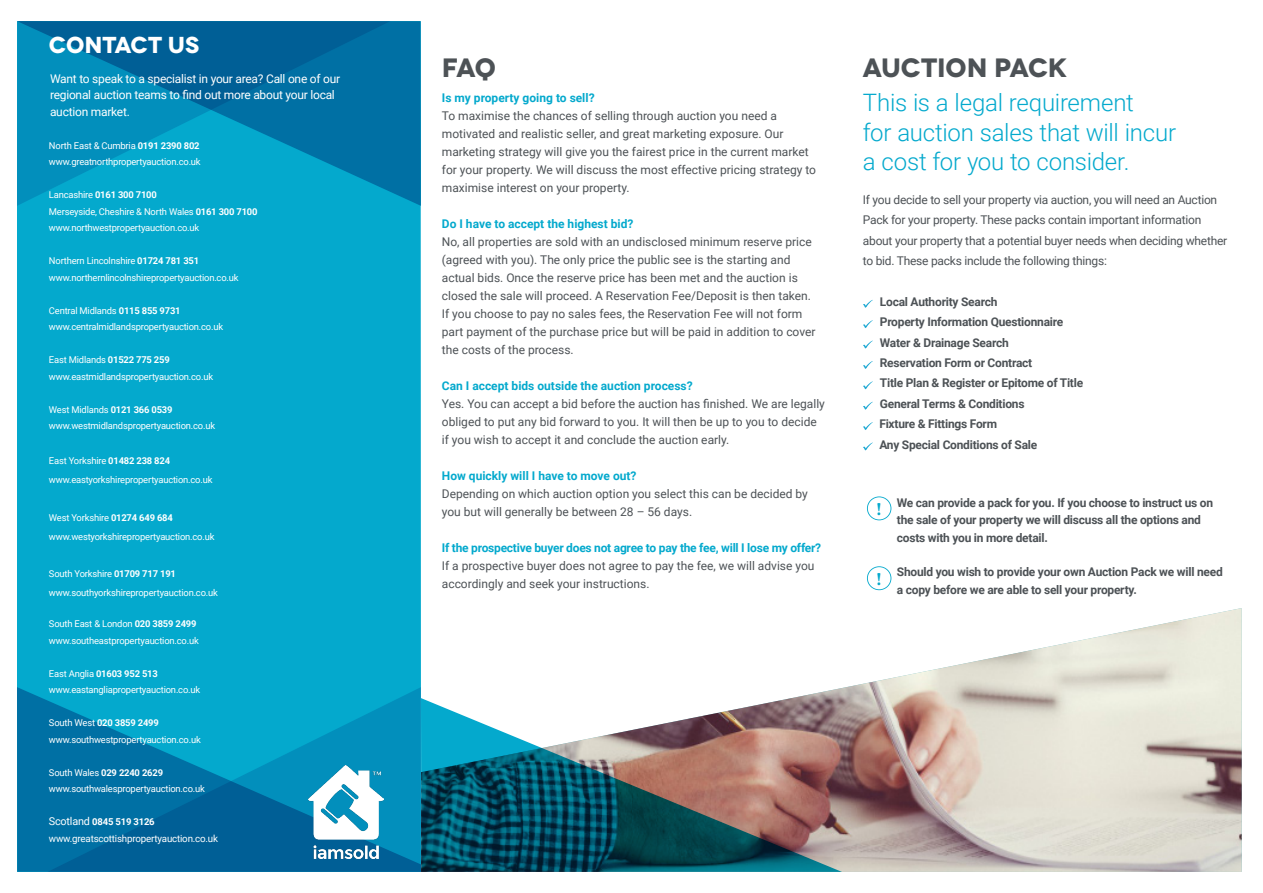
<style>
.page{position:relative;width:1263px;height:893px;background:#fff}
.page>*{position:absolute;margin:0;border:0;box-sizing:border-box;transform-origin:0 0}
.t1{font:700 26.55px "Novecentowide";letter-spacing:-.01em;color:#4d5256}
.t2{font:300 24px "Roboto";letter-spacing:-.01em;color:#04a9cd}
.t3{font:700 23.1px "Novecentowide";letter-spacing:-.01em;color:#fff}
.t4{font:700 18px "Minion Pro";color:#04a9cd}
.t5{font:12px/18px "Roboto";color:#4d5256}
.t6{font:700 12px/17.4px "Roboto";letter-spacing:-.02em;color:#4d5256}
.t7{font:12px/20.4px "Roboto";letter-spacing:-.02em;color:#4d5256}
.t8{font:700 12px "Roboto";color:#04a9cd}
.t9{font:12px/16.5px "Roboto";letter-spacing:-.02em;color:#fff}
.t10{font:700 12px "Roboto";letter-spacing:-.02em;color:#04a9cd}
.t11{font:9.75px "Roboto";letter-spacing:-.02em;color:#fff}
.t12{font:9.45px "Roboto";letter-spacing:-.02em;color:#fff}
.t13{font:700 9.45px "Roboto";letter-spacing:-.02em;color:#fff}
.s1{font-weight:700}
.s2{font-weight:400}
.s3{font-weight:400;font-size:10.8px}
</style>
<div class="page">
<div style="left:17px;top:21px;width:404px;height:851px;background:#04a9cd"></div>
<div style="left:17px;top:687px;width:30px;height:185px;background:#0070a4"></div>
<svg style="left:390px;top:21px;width:31px;height:185px;background:#0073a6"></svg>
<svg style="left:47px;top:687px;width:374px;height:185px"></svg>
<svg style="left:17px;top:21px;width:373px;height:185px"></svg>
<svg style="left:863px;top:300px;width:10px;height:8px"></svg>
<svg style="left:863px;top:381px;width:10px;height:8px"></svg>
<svg style="left:863px;top:320px;width:10px;height:8px"></svg>
<svg style="left:863px;top:402px;width:10px;height:8px"></svg>
<svg style="left:863px;top:341px;width:10px;height:8px"></svg>
<svg style="left:863px;top:422px;width:10px;height:8px"></svg>
<svg style="left:863px;top:361px;width:10px;height:8px"></svg>
<svg style="left:863px;top:442px;width:10px;height:8px"></svg>
<img style="left:792px;top:608px;width:450px;height:264px">
<svg style="left:421px;top:698px;width:421px;height:174px;background:#5e7880"></svg>
<svg style="left:867px;top:496px;width:24px;height:24px"></svg>
<svg style="left:867px;top:566px;width:24px;height:24px"></svg>
<img style="left:308px;top:766px;width:75px;height:92px">
<p class="t3" style="left:49px;top:31px;width:152px">CONTACT US</p>
<p class="t9" style="left:50px;top:70px;width:292px">Want to speak to a specialist in your area? Call one of our regional auction teams to find out more about your local auction market.</p>
<p class="t12" style="left:49px;top:139px;width:152px">North East &amp; Cumbria <span class="s1">0191 2390 802</span></p>
<p class="t12" style="left:49px;top:155px;width:153px">www.greatnorthpropertyauction.co.uk</p>
<p class="t13" style="left:49px;top:188px;width:109px"><span class="s2">Lancashire</span> 0161 300 7100</p>
<p class="t12" style="left:49px;top:205px;width:210px">Merseyside, Cheshire &amp; North Wales <span class="s1">0161 300 7100</span></p>
<p class="t12" style="left:49px;top:221px;width:152px">www.northwestpropertyauction.co.uk</p>
<p class="t12" style="left:49px;top:254px;width:152px">Northern Lincolnshire <span class="s1">01724 781 351</span></p>
<p class="t12" style="left:49px;top:271px;width:191px">www.northernlincolnshirepropertyauction.co.uk</p>
<p class="t12" style="left:49px;top:304px;width:133px">Central Midlands <span class="s1">0115 855 9731</span></p>
<p class="t12" style="left:49px;top:320px;width:176px">www.centralmidlandspropertyauction.co.uk</p>
<p class="t12" style="left:49px;top:353px;width:122px">East Midlands <span class="s1">01522 775 259</span></p>
<p class="t12" style="left:49px;top:370px;width:166px">www.eastmidlandspropertyauction.co.uk</p>
<p class="t12" style="left:49px;top:403px;width:125px">West Midlands <span class="s1">0121 366 0539</span></p>
<p class="t12" style="left:49px;top:419px;width:168px">www.westmidlandspropertyauction.co.uk</p>
<p class="t12" style="left:49px;top:454px;width:123px">East Yorkshire <span class="s1">01482 238 824</span></p>
<p class="t12" style="left:49px;top:473px;width:165px">www.eastyorkshirepropertyauction.co.uk</p>
<p class="t12" style="left:49px;top:511px;width:125px">West Yorkshire <span class="s1">01274 649 684</span></p>
<p class="t12" style="left:49px;top:530px;width:167px">www.westyorkshirepropertyauction.co.uk</p>
<p class="t12" style="left:49px;top:567px;width:128px">South Yorkshire <span class="s1">01709 717 191</span></p>
<p class="t12" style="left:49px;top:586px;width:170px">www.southyorkshirepropertyauction.co.uk</p>
<p class="t12" style="left:49px;top:617px;width:149px">South East &amp; London <span class="s1">020 3859 2499</span></p>
<p class="t12" style="left:49px;top:634px;width:151px">www.southeastpropertyauction.co.uk</p>
<p class="t13" style="left:49px;top:667px;width:110px"><span class="s2">East Anglia</span> 01603 952 513</p>
<p class="t12" style="left:49px;top:683px;width:153px">www.eastangliapropertyauction.co.uk</p>
<p class="t13" style="left:49px;top:716px;width:111px"><span class="s2">South West</span> 020 3859 2499</p>
<p class="t12" style="left:49px;top:733px;width:153px">www.southwestpropertyauction.co.uk</p>
<p class="t13" style="left:49px;top:766px;width:116px"><span class="s2">South Wales</span> 029 2240 2629</p>
<p class="t12" style="left:49px;top:782px;width:157px">www.southwalespropertyauction.co.uk</p>
<p class="t13" style="left:49px;top:815px;width:107px"><span class="s3">Scotland</span> 0845 519 3126</p>
<p class="t11" style="left:49px;top:831px;width:171px">www.greatscottishpropertyauction.co.uk</p>
<p class="t1" style="left:442px;top:51px;width:55px">FAQ</p>
<p class="t1" style="left:863px;top:51px;width:206px">AUCTION PACK</p>
<p class="t8" style="left:442px;top:89px;width:154px">Is my property going to sell?</p>
<p class="t5" style="left:442px;top:106px;width:376px">To maximise the chances of selling through auction you need a motivated and realistic seller, and great marketing exposure. Our marketing strategy will give you the fairest price in the current market for your property. We will discuss the most effective pricing strategy to maximise interest on your property.</p>
<p class="t8" style="left:442px;top:215px;width:193px">Do I have to accept the highest bid?</p>
<p class="t5" style="left:442px;top:232px;width:375px">No, all properties are sold with an undisclosed minimum reserve price (agreed with you). The only price the public see is the starting and actual bids. Once the reserve price has been met and the auction is closed the sale will proceed. A Reservation Fee/Deposit is then taken.<br>If you choose to pay no sales fees, the Reservation Fee will not form part payment of the purchase price but will be paid in addition to cover the costs of the process.</p>
<p class="t8" style="left:442px;top:377px;width:252px">Can I accept bids outside the auction process?</p>
<p class="t5" style="left:442px;top:394px;width:385px">Yes. You can accept a bid before the auction has finished. We are legally obliged to put any bid forward to you. It will then be up to you to decide if you wish to accept it and conclude the auction early.</p>
<p class="t8" style="left:442px;top:467px;width:196px">How quickly will I have to move out?</p>
<p class="t5" style="left:442px;top:484px;width:367px">Depending on which auction option you select this can be decided by you but will generally be between 28 – 56 days.</p>
<p class="t10" style="left:442px;top:539px;width:381px">If the prospective buyer does not agree to pay the fee, will I lose my offer?</p>
<p class="t5" style="left:442px;top:556px;width:374px">If a prospective buyer does not agree to pay the fee, we will advise you accordingly and seek your instructions.</p>
<p class="t2" style="left:863px;top:85px;width:273px">This is a legal requirement</p>
<p class="t2" style="left:863px;top:115px;width:315px">for auction sales that will incur</p>
<p class="t2" style="left:863px;top:145px;width:268px">a cost for you to consider.</p>
<p class="t7" style="left:863px;top:189px;width:366px">If you decide to sell your property via auction, you will need an Auction Pack for your property. These packs contain important information about your property that a potential buyer needs when deciding whether to bid. These packs include the following things:</p>
<p class="t6" style="left:880px;top:292px;width:119px">Local Authority Search</p>
<p class="t6" style="left:880px;top:313px;width:185px">Property Information Questionnaire</p>
<p class="t6" style="left:880px;top:333px;width:130px">Water &amp; Drainage Search</p>
<p class="t6" style="left:880px;top:354px;width:154px">Reservation Form or Contract</p>
<p class="t6" style="left:880px;top:374px;width:205px">Title Plan &amp; Register or Epitome of Title</p>
<p class="t6" style="left:880px;top:394px;width:146px">General Terms &amp; Conditions</p>
<p class="t6" style="left:879px;top:413px;width:159px;line-height:20.4px">Fixture &amp; Fittings Form<br>Any Special Conditions of Sale</p>
<p class="t4" style="left:877px;top:496px;width:7px">!</p>
<p class="t4" style="left:877px;top:566px;width:7px">!</p>
<p class="t6" style="left:897px;top:493px;width:318px">We can provide a pack for you. If you choose to instruct us on the sale of your property we will discuss all the options and costs with you in more detail.</p>
<p class="t6" style="left:897px;top:563px;width:327px">Should you wish to provide your own Auction Pack we will need a copy before we are able to sell your property.</p>
</div>
